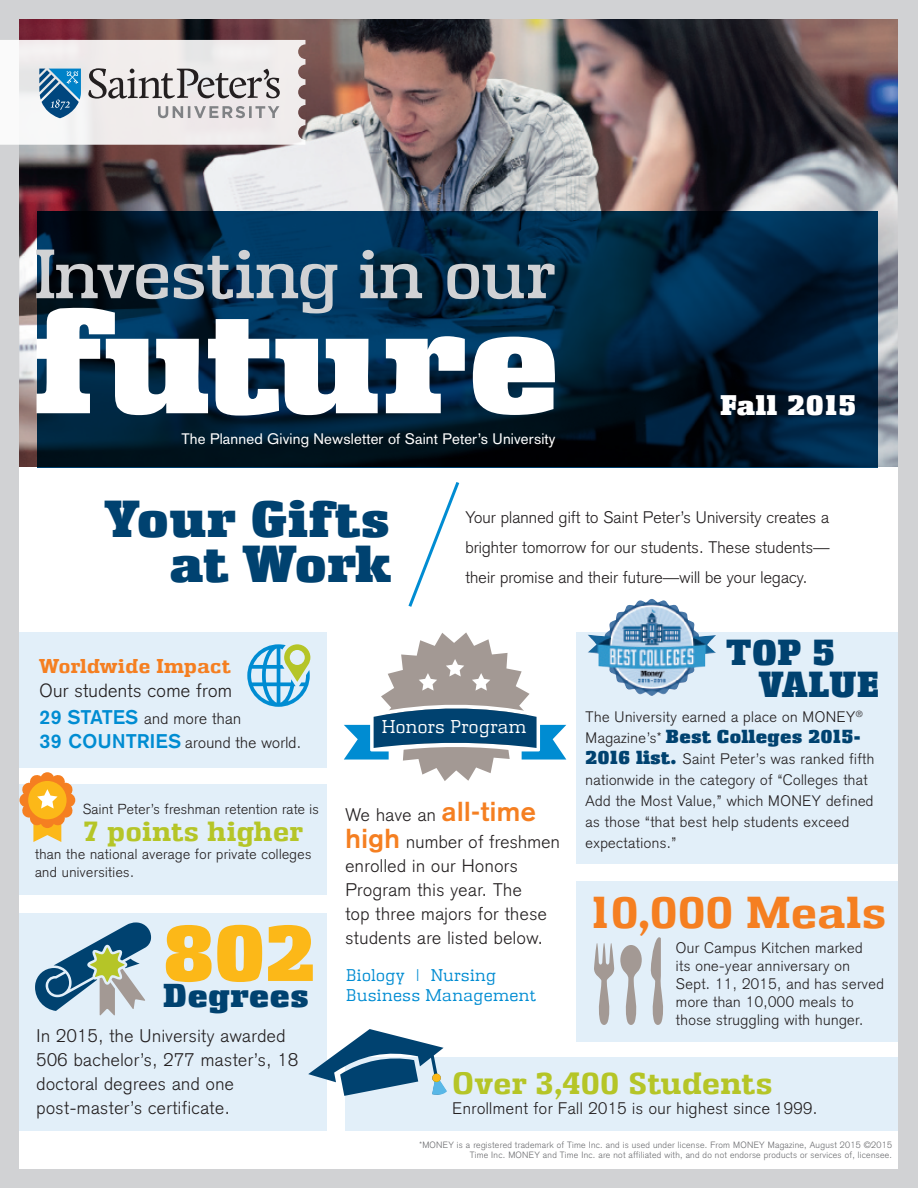
<style>
.page{position:relative;width:918px;height:1188px;background:#fff}
.page>*{position:absolute;margin:0;border:0;box-sizing:border-box;transform-origin:0 0}
.t1{font:800 144px "Enschede";letter-spacing:.05em;color:#fff}
.t2{font:800 76.5px "Enschede";color:#fcb818}
.t3{font:500 67.5px "Enschede";color:#d1d2d4}
.t4{font:800 49.5px/44.4px "Enschede";letter-spacing:.035em;color:#004270;text-align:right}
.t5{font:700 43.5px "Enschede";letter-spacing:.04em;color:#f57f21}
.t6{font:800 34.5px/32.4px "Enschede";letter-spacing:.035em;color:#004270}
.t7{font:700 30px "Enschede";letter-spacing:.035em;color:#b5c527}
.t8{font:700 27px "Enschede";letter-spacing:.035em;color:#b5c527}
.t9{font:800 27px "Enschede";letter-spacing:.035em;color:#fff}
.t10{font:700 19.5px "Enschede";letter-spacing:.035em;color:#f57f21}
.t11{font:300 18.75px "Akzidenz Grotesk";letter-spacing:.02em;color:#231f20}
.t12{font:300 18px/24px "Akzidenz Grotesk";letter-spacing:.03em;color:#231f20}
.t13{font:800 18px "Enschede";letter-spacing:.03em;color:#004270}
.t14{font:300 18px "Enschede";letter-spacing:.045em;color:#fff}
.t15{font:300 16.5px/30px "Akzidenz Grotesk";letter-spacing:.01em;color:#231f20;text-align:justify}
.t16{font:300 16.5px "Akzidenz Grotesk";letter-spacing:.03em;color:#231f20}
.t17{font:300 16.5px "Enschede";letter-spacing:.04em;color:#008cd2}
.t18{font:300 15.9px "Akzidenz Grotesk";letter-spacing:.02em;color:#231f20}
.t19{font:300 15.75px "Akzidenz Grotesk";letter-spacing:.02em;color:#231f20}
.t20{font:300 15px/18px "Akzidenz Grotesk";letter-spacing:.03em;color:#231f20}
.t21{font:15px "Akzidenz Grotesk";letter-spacing:.01em;color:#fff}
.t22{font:300 14.25px/18px "Akzidenz Grotesk";letter-spacing:.03em;color:#231f20}
.t23{font:300 9px/10.5px "Akzidenz Grotesk";letter-spacing:.03em;color:#6c6d70;text-align:right}
.s1{font-weight:700;font-size:19.5px;color:#008cd2}
.s2{font-family:"Akzidenz Grotesk";font-weight:300;font-size:15px;color:#231f20}
.s3{font-family:"Enschede";font-weight:800;font-size:18px;color:#004270}
.s4{font-weight:700;font-size:27px;color:#f57f21}
.s5{font-weight:800;font-size:31.5px;color:#004270}
</style>
<div class="page">
<div style="left:19px;top:632px;width:308px;height:135px;background:#e2eff9"></div>
<div style="left:19px;top:784px;width:308px;height:111px;background:#e2eff9"></div>
<div style="left:19px;top:913px;width:308px;height:218px;background:#e2eff9"></div>
<div style="left:576px;top:632px;width:322px;height:232px;background:#e2eff9"></div>
<div style="left:576px;top:882px;width:322px;height:160px;background:#e2eff9"></div>
<div style="left:345px;top:1058px;width:553px;height:73px;background:#e2eff9"></div>
<div style="left:898px;top:0;width:20px;height:1188px;background:#d1d2d4"></div>
<div style="left:0;top:0;width:19px;height:1188px;background:#d1d2d4"></div>
<div style="left:0;top:0;width:918px;height:19px;background:#d1d2d4"></div>
<div style="left:0;top:1169px;width:918px;height:19px;background:#d1d2d4"></div>
<svg style="left:408px;top:482px;width:52px;height:125px"></svg>
<svg style="left:247px;top:644px;width:63px;height:63px"></svg>
<svg style="left:35px;top:922px;width:116px;height:93px"></svg>
<svg style="left:650px;top:937px;width:13px;height:88px"></svg>
<svg style="left:594px;top:943px;width:20px;height:82px"></svg>
<svg style="left:620px;top:945px;width:22px;height:80px"></svg>
<svg style="left:344px;top:632px;width:222px;height:149px"></svg>
<svg style="left:40px;top:772px;width:14px;height:56px"></svg>
<svg style="left:19px;top:793px;width:56px;height:14px"></svg>
<svg style="left:21px;top:774px;width:52px;height:68px"></svg>
<img style="left:588px;top:599px;width:128px;height:97px">
<svg style="left:308px;top:1029px;width:139px;height:67px"></svg>
<div style="left:0;top:40px;width:19px;height:105px;background:#fafafa"></div>
<img style="left:19px;top:19px;width:879px;height:448px">
<h3 class="t3" style="left:35px;top:234px;width:520px">Investing in our</h3>
<h1 class="t1" style="left:37px;top:274px;width:525px">future</h1>
<p class="t21" style="left:182px;top:430px;width:376px">The Planned Giving Newsletter of Saint Peter’s University</p>
<h3 class="t9" style="left:721px;top:389px;width:137px">Fall 2015</h3>
<h3 class="t4" style="left:106px;top:497px;width:285px">Your Gifts at Work</h3>
<p class="t15" style="left:465px;top:502px;width:366px">Your planned gift to Saint Peter’s University creates a brighter tomorrow for our students. These students— their promise and their future—will be your legacy.</p>
<h3 class="t6" style="left:759px;top:636px;width:121px;text-indent:-33px">TOP 5<br>VALUE</h3>
<h3 class="t10" style="left:40px;top:655px;width:192px">Worldwide Impact</h3>
<p class="t11" style="left:40px;top:680px;width:194px">Our students come from</p>
<p class="t18" style="left:40px;top:709px;width:203px"><span class="s1">29 STATES</span> and more than</p>
<p class="t19" style="left:40px;top:733px;width:263px"><span class="s1">39 COUNTRIES</span> around the world.</p>
<p class="t20" style="left:586px;top:708px;width:279px">The University earned a place on MONEY<sup>®</sup></p>
<p class="t13" style="left:586px;top:725px;width:276px"><span class="s2">Magazine’s*</span> Best Colleges 2015-</p>
<p class="t20" style="left:586px;top:748px;width:290px;line-height:21px"><span class="s3">2016 list.</span> Saint Peter’s was ranked fifth nationwide in the category of “Colleges that Add the Most Value,” which MONEY defined as those “that best help students exceed expectations.”</p>
<p class="t14" style="left:382px;top:716px;width:146px">Honors Program</p>
<p class="t12" style="left:345px;top:801px;width:216px;line-height:27px">We have an <span class="s4">all-time high</span> number of freshmen</p>
<p class="t12" style="left:345px;top:854px;width:203px">enrolled in our Honors<br>Program this year. The top three majors for these students are listed below.</p>
<p class="t22" style="left:83px;top:800px;width:238px">Saint Peter’s freshman retention rate is</p>
<h3 class="t8" style="left:83px;top:815px;width:221px">7 points higher</h3>
<p class="t22" style="left:35px;top:846px;width:278px">than the national average for private colleges and universities.</p>
<h3 class="t5" style="left:588px;top:887px;width:300px">10,000 Meals</h3>
<h2 class="t2" style="left:164px;top:907px;width:152px">802</h2>
<p class="t17" style="left:164px;top:986px;width:373px"><span class="s5">Degrees</span> Business Management</p>
<p class="t20" style="left:676px;top:939px;width:210px">Our Campus Kitchen marked<br>its one-year anniversary on<br>Sept. 11, 2015, and has served more than 10,000 meals to those struggling with hunger.</p>
<p class="t17" style="left:347px;top:965px;width:151px">Biology | Nursing</p>
<p class="t12" style="left:37px;top:1024px;width:263px">In 2015, the University awarded<br>506 bachelor’s, 277 master’s, 18 doctoral degrees and one post-master’s certificate.</p>
<h3 class="t7" style="left:453px;top:1065px;width:321px">Over 3,400 Students</h3>
<p class="t16" style="left:453px;top:1099px;width:366px">Enrollment for Fall 2015 is our highest since 1999.</p>
<p class="t23" style="left:420px;top:1139px;width:474px">*MONEY is a registered trademark of Time Inc. and is used under license. From MONEY Magazine, August 2015 ©2015<br>Time Inc. MONEY and Time Inc. are not affiliated with, and do not endorse products or services of, licensee.</p>
</div>
